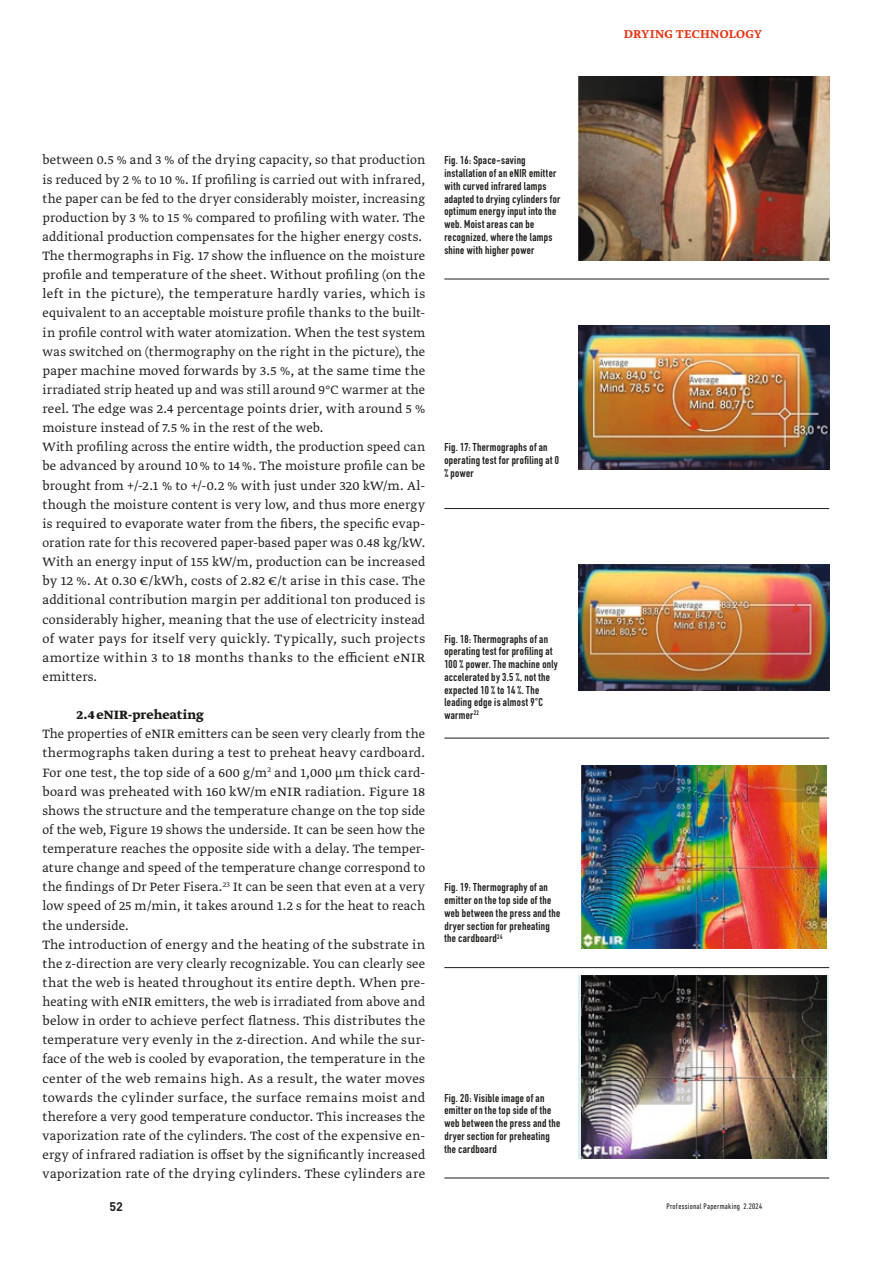
<style>
.page{position:relative;width:893px;height:1263px;background:#fff}
.page>*{position:absolute;margin:0;border:0;box-sizing:border-box;transform-origin:0 0}
.t1{font:300 14.25px/19.2px "Greta Text Std";letter-spacing:.015em;color:#1d1d1b}
.t2{font:700 14.25px "Greta Text Std";letter-spacing:.01em;color:#1d1d1b}
.t3{font:500 13.5px "Greta Text Std";letter-spacing:.025em;color:#e63412}
.t4{font:700 12.3px "DIN Pro";color:#1d1d1b}
.t5{font:700 11.25px/12.8px "DIN Condensed";letter-spacing:.025em;color:#1d1d1b}
.t6{font:condensed 8.25px "DIN Next LT Pro";letter-spacing:.03em;color:#1d1d1b}
</style>
<div class="page">
<img style="left:578px;top:77px;width:251px;height:183px">
<img style="left:578px;top:564px;width:251px;height:127px">
<img style="left:578px;top:326px;width:251px;height:144px">
<img style="left:581px;top:765px;width:245px;height:183px">
<svg style="left:578px;top:975px;width:251px;height:184px"></svg>
<img style="left:581px;top:975px;width:245px;height:184px">
<hr style="left:444px;top:279px;width:385px;height:1px;background:#1d1d1b">
<hr style="left:444px;top:738px;width:385px;height:1px;background:#1d1d1b">
<hr style="left:444px;top:508px;width:385px;height:1px;background:#1d1d1b">
<hr style="left:444px;top:967px;width:385px;height:1px;background:#1d1d1b">
<hr style="left:444px;top:1178px;width:385px;height:1px;background:#1d1d1b">
<p class="t1" style="left:43px;top:151px;width:384px">between 0.5 % and 3 % of the drying capacity, so that production is reduced by 2 % to 10 %. If profiling is carried out with infrared, the paper can be fed to the dryer considerably moister, increasing production by 3 % to 15 % compared to profiling with water. The additional production compensates for the higher energy costs.<br>The thermographs in Fig. 17 show the influence on the moisture profile and temperature of the sheet. Without profiling (on the left in the picture), the temperature hardly varies, which is equivalent to an acceptable moisture profile thanks to the built&shy;in profile control with water atomization. When the test system was switched on (thermography on the right in the picture), the paper machine moved forwards by 3.5 %, at the same time the irradiated strip heated up and was still around 9°C warmer at the reel. The edge was 2.4 percentage points drier, with around 5 % moisture instead of 7.5 % in the rest of the web.<br>With profiling across the entire width, the production speed can be advanced by around 10 % to 14 %. The moisture profile can be brought from +/-2.1 % to +/-0.2 % with just under 320 kW/m. Al&shy;though the moisture content is very low, and thus more energy is required to evaporate water from the fibers, the specific evap&shy;oration rate for this recovered paper-based paper was 0.48 kg/kW.<br>With an energy input of 155 kW/m, production can be increased by 12 %. At 0.30 €/kWh, costs of 2.82 €/t arise in this case. The additional contribution margin per additional ton produced is considerably higher, meaning that the use of electricity instead of water pays for itself very quickly. Typically, such projects amortize within 3 to 18 months thanks to the efficient eNIR emitters.</p>
<p class="t2" style="left:77px;top:706px;width:129px">2.4eNIR-preheating</p>
<p class="t1" style="left:43px;top:725px;width:384px">The properties of eNIR emitters can be seen very clearly from the thermographs taken during a test to preheat heavy cardboard.<br>For one test, the top side of a 600 g/m<sup>2</sup> and 1,000 µm thick card&shy;board was preheated with 160 kW/m eNIR radiation. Figure 18 shows the structure and the temperature change on the top side of the web, Figure 19 shows the underside. It can be seen how the temperature reaches the opposite side with a delay. The temper&shy;ature change and speed of the temperature change correspond to the findings of Dr Peter Fisera.<sup>23</sup> It can be seen that even at a very low speed of 25 m/min, it takes around 1.2 s for the heat to reach the underside.<br>The introduction of energy and the heating of the substrate in the z-direction are very clearly recognizable. You can clearly see that the web is heated throughout its entire depth. When pre&shy;heating with eNIR emitters, the web is irradiated from above and below in order to achieve perfect flatness. This distributes the temperature very evenly in the z-direction. And while the sur&shy;face of the web is cooled by evaporation, the temperature in the center of the web remains high. As a result, the water moves towards the cylinder surface, the surface remains moist and therefore a very good temperature conductor. This increases the vaporization rate of the cylinders. The cost of the expensive en&shy;ergy of infrared radiation is offset by the significantly increased vaporization rate of the drying cylinders. These cylinders are</p>
<p class="t5" style="left:444px;top:154px;width:117px">Fig. 16: Space-saving installation of an eNIR emitter with curved infrared lamps adapted to drying cylinders for optimum energy input into the web. Moist areas can be recognized, where the lamps shine with higher power</p>
<p class="t5" style="left:444px;top:441px;width:116px">Fig. 17: Thermographs of an operating test for profiling at 0 % power</p>
<p class="t5" style="left:444px;top:632px;width:115px">Fig. 18: Thermographs of an operating test for profiling at<br>100 % power. The machine only accelerated by 3.5 %, not the expected 10 % to 14 %. The leading edge is almost 9°C warmer<sup>22</sup></p>
<p class="t5" style="left:444px;top:881px;width:118px">Fig. 19: Thermography of an emitter on the top side of the web between the press and the dryer section for preheating the cardboard<sup>24</sup></p>
<p class="t5" style="left:444px;top:1091px;width:118px">Fig. 20: Visible image of an emitter on the top side of the web between the press and the dryer section for preheating the cardboard</p>
<p class="t3" style="left:624px;top:26px;width:140px">DRYING TECHNOLOGY</p>
<p class="t4" style="left:109px;top:1196px;width:15px">52</p>
<p class="t6" style="left:666px;top:1201px;width:97px">Professional Papermaking 2.2024</p>
</div>
